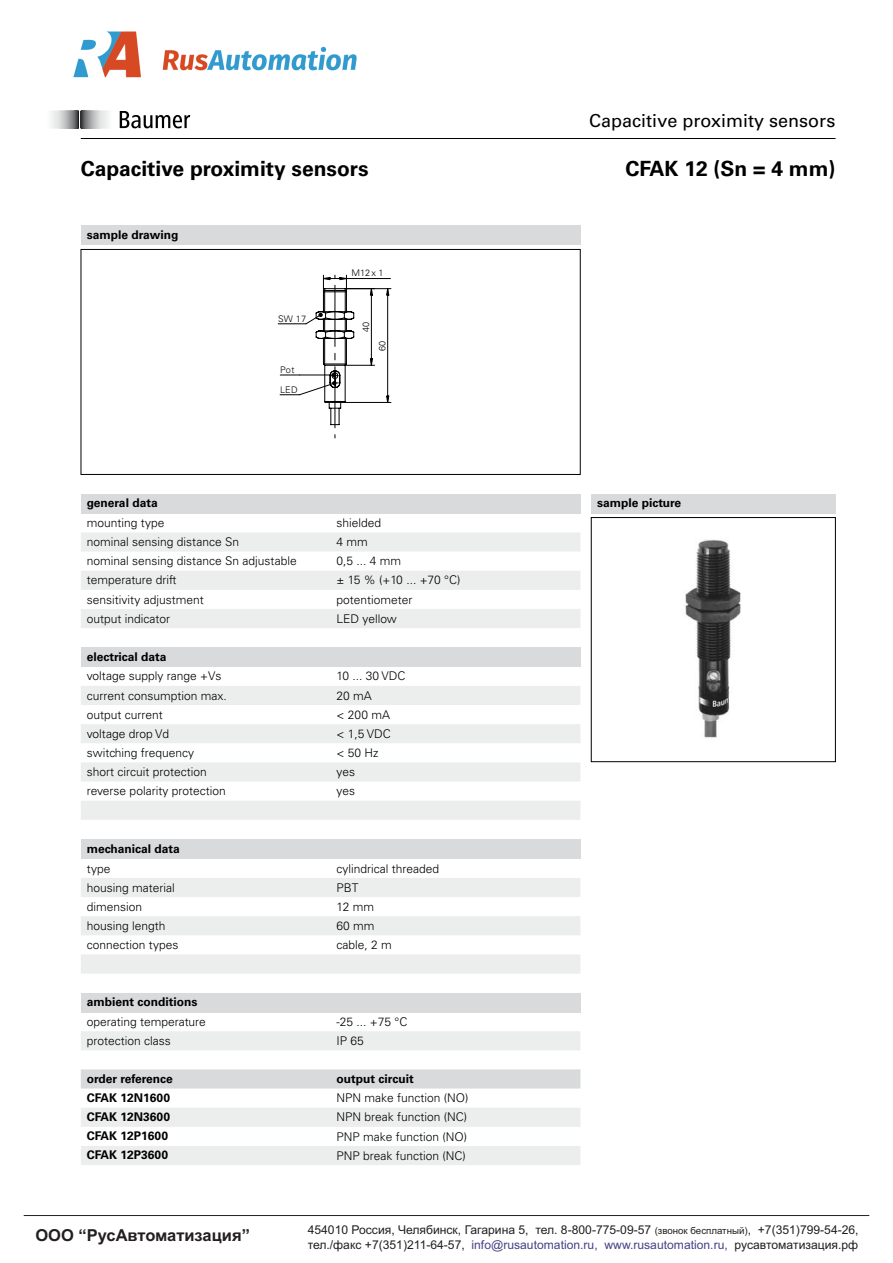
<style>
.page{position:relative;width:893px;height:1263px;background:#fff}
.page>*{position:absolute;margin:0;border:0;box-sizing:border-box;transform-origin:0 0}
.t1{font:700 21px "Univers";color:#000}
.t2{font:18px "Univers";color:#000}
.t3{font:700 16.5px "Arial";color:#231f20}
.t4{font:12.15px "Arial";color:#231f20}
.t5{font:12.15px "Arial";color:#474286}
.t6{font:300 12px "Univers";color:#000}
.t7{font:700 12px "Univers";color:#000}
.t8{font:9.75px "Arial";color:#231f20}
.t9{font:300 9.15px/19.8px "Univers";letter-spacing:.005em;color:#000}
.s1{color:#231f20}
</style>
<div class="page">
<hr style="left:81px;top:138px;width:755px;height:1px;background:#000">
<div style="left:81px;top:494px;width:499px;height:19px;background:#d9dadb"></div>
<svg style="left:81px;top:532px;width:499px;height:96px;fill:#eceded"></svg>
<div style="left:81px;top:648px;width:499px;height:19px;background:#d9dadb"></div>
<svg style="left:81px;top:686px;width:499px;height:134px;fill:#eceded"></svg>
<div style="left:81px;top:840px;width:499px;height:19px;background:#d9dadb"></div>
<svg style="left:81px;top:878px;width:499px;height:95px;fill:#eceded"></svg>
<div style="left:81px;top:993px;width:499px;height:19px;background:#d9dadb"></div>
<div style="left:81px;top:1031px;width:499px;height:19px;background:#eceded"></div>
<div style="left:81px;top:1069px;width:499px;height:19px;background:#d9dadb"></div>
<svg style="left:81px;top:1108px;width:499px;height:57px"></svg>
<div style="left:591px;top:494px;width:245px;height:19px;background:#d9dadb"></div>
<div style="left:591px;top:517px;width:245px;height:245px;border:1px solid #000"></div>
<img style="left:685px;top:539px;width:56px;height:199px">
<div style="left:81px;top:226px;width:499px;height:19px;background:#d9dadb"></div>
<div style="left:81px;top:249px;width:499px;height:226px;border:1px solid #000"></div>
<hr style="left:345px;top:365px;width:30px;height:1px;background:#000">
<svg style="left:386px;top:289px;width:3px;height:6px"></svg>
<svg style="left:386px;top:396px;width:3px;height:6px"></svg>
<hr style="left:345px;top:288px;width:46px;height:1px;background:#000">
<hr style="left:345px;top:402px;width:46px;height:1px;background:#000">
<hr style="left:387px;top:289px;width:1px;height:113px;background:#000">
<hr style="left:323px;top:278px;width:67px;height:1px;background:#000">
<svg style="left:278px;top:275px;width:95px;height:163px"></svg>
<svg style="left:51px;top:111px;width:57px;height:17px"></svg>
<svg style="left:120px;top:111px;width:70px;height:17px"></svg>
<hr style="left:24px;top:1215px;width:845px;height:1px;background:#231f20">
<img style="left:73px;top:31px;width:284px;height:47px">
<h1 class="t1" style="left:81px;top:156px;width:289px">Capacitive proximity sensors</h1>
<p class="t7" style="left:87px;top:228px;width:93px">sample drawing</p>
<p class="t9" style="left:278px;top:309px;width:29px">SW 17</p>
<p class="t9" style="left:280px;top:360px;width:19px">Pot<br>LED</p>
<p class="t9" style="left:351px;top:263px;width:34px">M12 x 1</p>
<p class="t9" style="left:356px;top:332px;width:12px;rotate:-90deg">40</p>
<p class="t9" style="left:372px;top:351px;width:12px;rotate:-90deg">60</p>
<p class="t7" style="left:87px;top:496px;width:72px">general data</p>
<p class="t6" style="left:87px;top:516px;width:79px">mounting type</p>
<p class="t6" style="left:337px;top:516px;width:46px">shielded</p>
<p class="t6" style="left:87px;top:535px;width:154px">nominal sensing distance Sn</p>
<p class="t6" style="left:337px;top:535px;width:33px">4 mm</p>
<p class="t6" style="left:87px;top:554px;width:211px">nominal sensing distance Sn adjustable</p>
<p class="t6" style="left:337px;top:554px;width:66px">0,5 ... 4 mm</p>
<p class="t6" style="left:87px;top:573px;width:91px">temperature drift</p>
<p class="t6" style="left:337px;top:573px;width:125px">± 15 % (+10 ... +70 °C)</p>
<p class="t6" style="left:87px;top:592px;width:118px">sensitivity adjustment</p>
<p class="t6" style="left:337px;top:592px;width:78px">potentiometer</p>
<p class="t6" style="left:87px;top:611px;width:85px">output indicator</p>
<p class="t6" style="left:337px;top:611px;width:62px">LED yellow</p>
<p class="t7" style="left:87px;top:650px;width:81px">electrical data</p>
<p class="t6" style="left:87px;top:669px;width:136px">voltage supply range +Vs</p>
<p class="t6" style="left:337px;top:669px;width:70px">10 ... 30 VDC</p>
<p class="t6" style="left:87px;top:688px;width:141px">current consumption max.</p>
<p class="t6" style="left:337px;top:688px;width:37px">20 mA</p>
<p class="t6" style="left:87px;top:707px;width:77px">output current</p>
<p class="t6" style="left:337px;top:707px;width:55px">&lt; 200 mA</p>
<p class="t6" style="left:87px;top:726px;width:84px">voltage drop Vd</p>
<p class="t6" style="left:337px;top:726px;width:56px">&lt; 1,5 VDC</p>
<p class="t6" style="left:87px;top:745px;width:109px">switching frequency</p>
<p class="t6" style="left:337px;top:745px;width:43px">&lt; 50 Hz</p>
<p class="t6" style="left:87px;top:765px;width:122px">short circuit protection</p>
<p class="t6" style="left:337px;top:765px;width:20px">yes</p>
<p class="t6" style="left:87px;top:784px;width:141px">reverse polarity protection</p>
<p class="t6" style="left:337px;top:784px;width:20px">yes</p>
<p class="t7" style="left:87px;top:842px;width:95px">mechanical data</p>
<p class="t6" style="left:87px;top:861px;width:25px">type</p>
<p class="t6" style="left:337px;top:861px;width:104px">cylindrical threaded</p>
<p class="t6" style="left:87px;top:880px;width:90px">housing material</p>
<p class="t6" style="left:337px;top:880px;width:24px">PBT</p>
<p class="t6" style="left:87px;top:899px;width:57px">dimension</p>
<p class="t6" style="left:337px;top:899px;width:39px">12 mm</p>
<p class="t6" style="left:87px;top:918px;width:80px">housing length</p>
<p class="t6" style="left:337px;top:918px;width:40px">60 mm</p>
<p class="t6" style="left:87px;top:937px;width:93px">connection types</p>
<p class="t6" style="left:337px;top:937px;width:57px">cable, 2 m</p>
<p class="t7" style="left:87px;top:995px;width:112px">ambient conditions</p>
<p class="t6" style="left:87px;top:1014px;width:121px">operating temperature</p>
<p class="t6" style="left:337px;top:1014px;width:72px">-25 ... +75 °C</p>
<p class="t6" style="left:87px;top:1033px;width:86px">protection class</p>
<p class="t6" style="left:337px;top:1033px;width:29px">IP 65</p>
<p class="t7" style="left:87px;top:1071px;width:87px">order reference</p>
<p class="t7" style="left:337px;top:1071px;width:79px">output circuit</p>
<p class="t7" style="left:87px;top:1090px;width:85px">CFAK 12N1600</p>
<p class="t6" style="left:337px;top:1091px;width:133px">NPN make function (NO)</p>
<p class="t7" style="left:87px;top:1110px;width:85px">CFAK 12N3600</p>
<p class="t6" style="left:337px;top:1110px;width:132px">NPN break function (NC)</p>
<p class="t7" style="left:87px;top:1129px;width:83px">CFAK 12P1600</p>
<p class="t6" style="left:337px;top:1129px;width:132px">PNP make function (NO)</p>
<p class="t7" style="left:87px;top:1148px;width:83px">CFAK 12P3600</p>
<p class="t6" style="left:337px;top:1148px;width:131px">PNP break function (NC)</p>
<h2 class="t2" style="left:589px;top:110px;width:248px">Capacitive proximity sensors</h2>
<h1 class="t1" style="left:625px;top:156px;width:212px">CFAK 12 (Sn = 4 mm)</h1>
<p class="t7" style="left:597px;top:496px;width:86px">sample picture</p>
<h3 class="t3" style="left:35px;top:1228px;width:216px">ООО “РусАвтоматизация”</h3>
<p class="t4" style="left:308px;top:1222px;width:222px">454010 Россия, Челябинск, Гагарина 5,</p>
<p class="t4" style="left:535px;top:1222px;width:117px">тел. 8-800-775-09-57</p>
<p class="t4" style="left:748px;top:1222px;width:112px">, +7(351)799-54-26,</p>
<p class="t5" style="left:308px;top:1237px;width:422px"><span class="s1">тел./факс +7(351)211-64-57,</span> info@rusautomation.ru, www.rusautomation.ru,</p>
<p class="t8" style="left:655px;top:1224px;width:95px">(звонок бесплатный)</p>
<p class="t4" style="left:735px;top:1237px;width:125px">русавтоматизация.рф</p>
</div>
